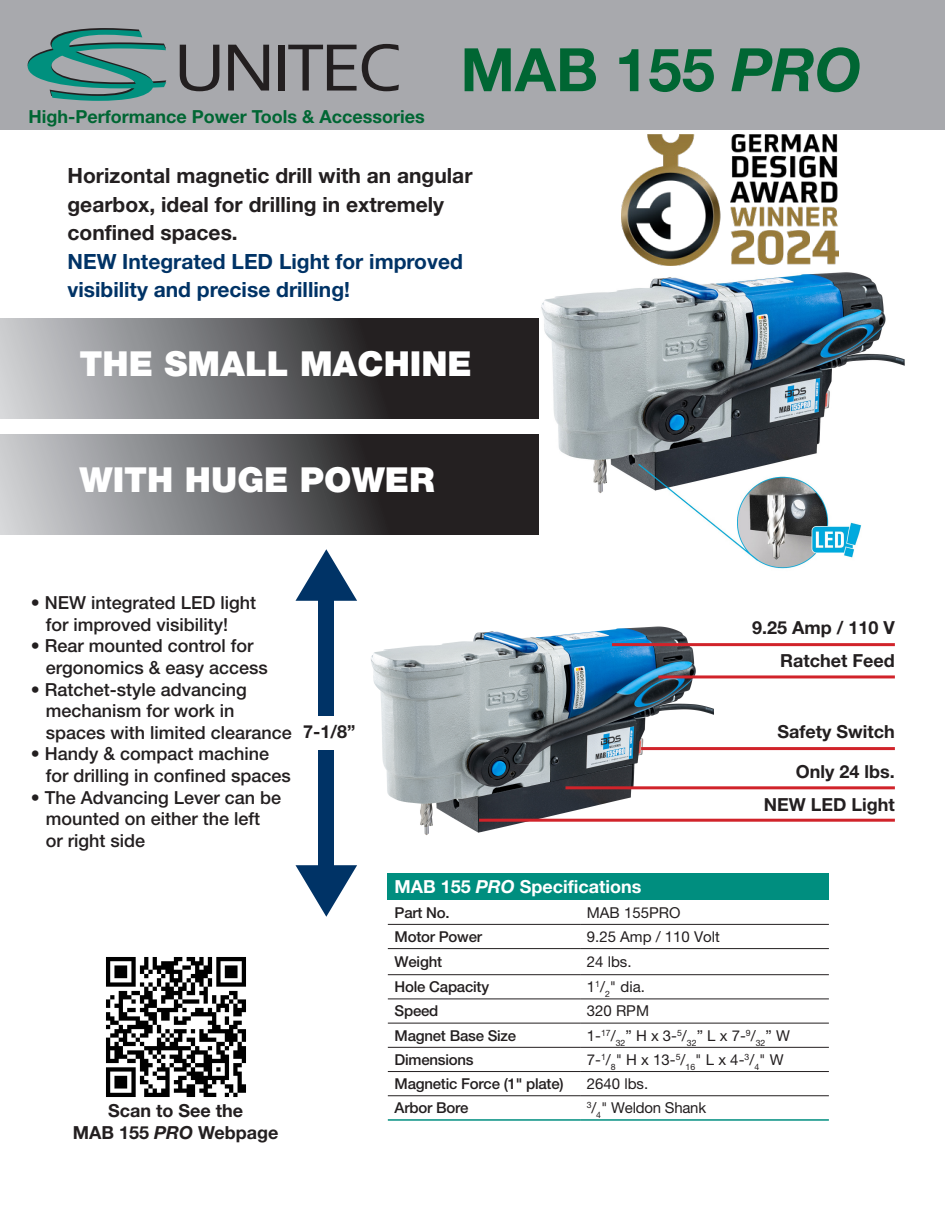
<style>
.page{position:relative;width:945px;height:1215px;background:#fff}
.page>*{position:absolute;margin:0;border:0;box-sizing:border-box;transform-origin:0 0}
.t1{font:700 60px "Helvetica Neue LT Pro";color:#063}
.t2{font:900 34.5px "Helvetica Neue LT Pro";color:#fff}
.t3{font:700 21px/28.5px "Helvetica Neue LT Pro";color:#231f20}
.t4{font:700 21px/28.5px "Helvetica Neue LT Pro";color:#036}
.t5{font:500 18px/21.6px "Helvetica Neue LT Pro";color:#231f20}
.t6{font:700 18px "Helvetica Neue LT Pro";color:#231f20}
.t7{font:700 18px "Helvetica Neue LT Pro";color:#063}
.t8{font:700 18px "Helvetica Neue LT Pro";color:#fff}
.t9{font:15px "Helvetica Neue LT Pro";color:#231f20}
.t10{font:500 15px "Helvetica Neue LT Pro";letter-spacing:-.015em;color:#231f20}
.s1{font-style:italic}
</style>
<div class="page">
<img style="left:533px;top:272px;width:372px;height:297px">
<div style="left:0;top:0;width:945px;height:130px;background:#a8a9ad"></div>
<svg style="left:180px;top:45px;width:39px;height:46px"></svg>
<svg style="left:228px;top:45px;width:41px;height:46px"></svg>
<div style="left:278px;top:45px;width:7px;height:46px;background:#231f20"></div>
<svg style="left:288px;top:44px;width:111px;height:47px"></svg>
<svg style="left:28px;top:28px;width:138px;height:73px"></svg>
<svg style="left:0;top:318px;width:538px;height:100px;background:#636365"></svg>
<svg style="left:0;top:434px;width:538px;height:101px;background:#646365"></svg>
<img style="left:371px;top:626px;width:343px;height:209px">
<svg style="left:296px;top:549px;width:61px;height:52px"></svg>
<div style="left:319px;top:599px;width:15px;height:117px;background:#036"></div>
<svg style="left:296px;top:865px;width:61px;height:52px"></svg>
<div style="left:319px;top:750px;width:15px;height:117px;background:#036"></div>
<div style="left:388px;top:873px;width:441px;height:27px;background:#008e7f"></div>
<hr style="left:388px;top:924px;width:192px;height:1px;background:#231f20">
<hr style="left:580px;top:924px;width:249px;height:1px;background:#231f20">
<hr style="left:388px;top:948px;width:192px;height:1px;background:#231f20">
<hr style="left:580px;top:948px;width:249px;height:1px;background:#231f20">
<hr style="left:388px;top:974px;width:192px;height:1px;background:#231f20">
<hr style="left:580px;top:974px;width:249px;height:1px;background:#231f20">
<hr style="left:388px;top:999px;width:192px;height:1px;background:#231f20">
<hr style="left:580px;top:999px;width:249px;height:1px;background:#231f20">
<hr style="left:388px;top:1023px;width:192px;height:1px;background:#231f20">
<hr style="left:580px;top:1023px;width:249px;height:1px;background:#231f20">
<hr style="left:388px;top:1047px;width:192px;height:1px;background:#231f20">
<hr style="left:580px;top:1047px;width:249px;height:1px;background:#231f20">
<hr style="left:388px;top:1071px;width:192px;height:1px;background:#231f20">
<hr style="left:580px;top:1071px;width:249px;height:1px;background:#231f20">
<hr style="left:388px;top:1095px;width:192px;height:1px;background:#231f20">
<hr style="left:580px;top:1095px;width:249px;height:1px;background:#231f20">
<hr style="left:388px;top:1119px;width:192px;height:2px;background:#008e7f">
<hr style="left:580px;top:1119px;width:249px;height:2px;background:#008e7f">
<hr style="left:479px;top:819px;width:416px;height:3px;background:#d1232a">
<hr style="left:566px;top:786px;width:329px;height:3px;background:#d1232a">
<hr style="left:641px;top:747px;width:254px;height:3px;background:#d1232a">
<hr style="left:658px;top:675px;width:237px;height:3px;background:#d1232a">
<hr style="left:612px;top:643px;width:283px;height:3px;background:#d1232a">
<img style="left:106px;top:957px;width:140px;height:140px">
<img style="left:621px;top:135px;width:218px;height:130px">
<p class="t7" style="left:29px;top:105px;width:398px">High-Performance Power Tools &amp; Accessories</p>
<p class="t1" style="left:460px;top:33px;width:403px">MAB 155 <span class="s1">PRO</span></p>
<p class="t3" style="left:68px;top:161px;width:407px">Horizontal magnetic drill with an angular gearbox, ideal for drilling in extremely confined spaces.</p>
<p class="t4" style="left:68px;top:246px;width:397px">NEW Integrated LED Light for improved visibility and precise drilling!</p>
<p class="t2" style="left:80px;top:343px;width:394px">THE SMALL MACHINE</p>
<p class="t2" style="left:80px;top:459px;width:357px">WITH HUGE POWER</p>
<p class="t5" style="left:46px;top:592px;width:212px;text-indent:-15px">• NEW integrated LED light for improved visibility!</p>
<p class="t5" style="left:46px;top:635px;width:224px;text-indent:-15px">• Rear mounted control for ergonomics &amp; easy access</p>
<p class="t5" style="left:46px;top:678px;width:248px;text-indent:-15px">• Ratchet-style advancing mechanism for work in spaces with limited clearance</p>
<p class="t5" style="left:46px;top:743px;width:247px;text-indent:-15px">• Handy &amp; compact machine for drilling in confined spaces</p>
<p class="t5" style="left:31px;top:786px;width:252px;text-align:center">• The Advancing Lever can be mounted on either the left</p>
<p class="t5" style="left:46px;top:829px;width:101px">or right side</p>
<p class="t6" style="left:303px;top:721px;width:54px">7-1/8”</p>
<p class="t6" style="left:752px;top:617px;width:144px">9.25 Amp / 110 V</p>
<p class="t6" style="left:780px;top:649px;width:116px">Ratchet Feed</p>
<p class="t6" style="left:778px;top:721px;width:119px">Safety Switch</p>
<p class="t6" style="left:796px;top:760px;width:100px">Only 24 lbs.</p>
<p class="t6" style="left:764px;top:793px;width:133px">NEW LED Light</p>
<p class="t6" style="left:108px;top:1100px;width:137px">Scan to See the</p>
<p class="t6" style="left:73px;top:1121px;width:207px">MAB 155 <span class="s1">PRO</span> Webpage</p>
<p class="t8" style="left:395px;top:876px;width:248px">MAB 155 <span class="s1">PRO</span> Specifications</p>
<p class="t10" style="left:395px;top:903px;width:57px">Part No.</p>
<p class="t9" style="left:587px;top:903px;width:95px">MAB 155PRO</p>
<p class="t10" style="left:395px;top:927px;width:89px">Motor Power</p>
<p class="t9" style="left:587px;top:927px;width:135px">9.25 Amp / 110 Volt</p>
<p class="t10" style="left:395px;top:953px;width:49px">Weight</p>
<p class="t9" style="left:587px;top:952px;width:46px">24 lbs.</p>
<p class="t10" style="left:395px;top:978px;width:96px">Hole Capacity</p>
<p class="t9" style="left:587px;top:978px;width:60px">1<sup>1</sup>/<sub>2</sub>" dia.</p>
<p class="t10" style="left:395px;top:1002px;width:45px">Speed</p>
<p class="t9" style="left:587px;top:1002px;width:64px">320 RPM</p>
<p class="t10" style="left:395px;top:1026px;width:123px">Magnet Base Size</p>
<p class="t9" style="left:587px;top:1026px;width:205px">1-<sup>17</sup>/<sub>32</sub>” H x 3-<sup>5</sup>/<sub>32</sub>” L x 7-<sup>9</sup>/<sub>32</sub>” W</p>
<p class="t10" style="left:395px;top:1050px;width:81px">Dimensions</p>
<p class="t9" style="left:587px;top:1050px;width:198px">7-<sup>1</sup>/<sub>8</sub>" H x 13-<sup>5</sup>/<sub>16</sub>" L x 4-<sup>3</sup>/<sub>4</sub>" W</p>
<p class="t10" style="left:395px;top:1075px;width:171px">Magnetic Force (1" plate)</p>
<p class="t9" style="left:587px;top:1074px;width:63px">2640 lbs.</p>
<p class="t10" style="left:395px;top:1099px;width:75px">Arbor Bore</p>
<p class="t9" style="left:587px;top:1099px;width:121px"><sup>3</sup>/<sub>4</sub>" Weldon Shank</p>
</div>
